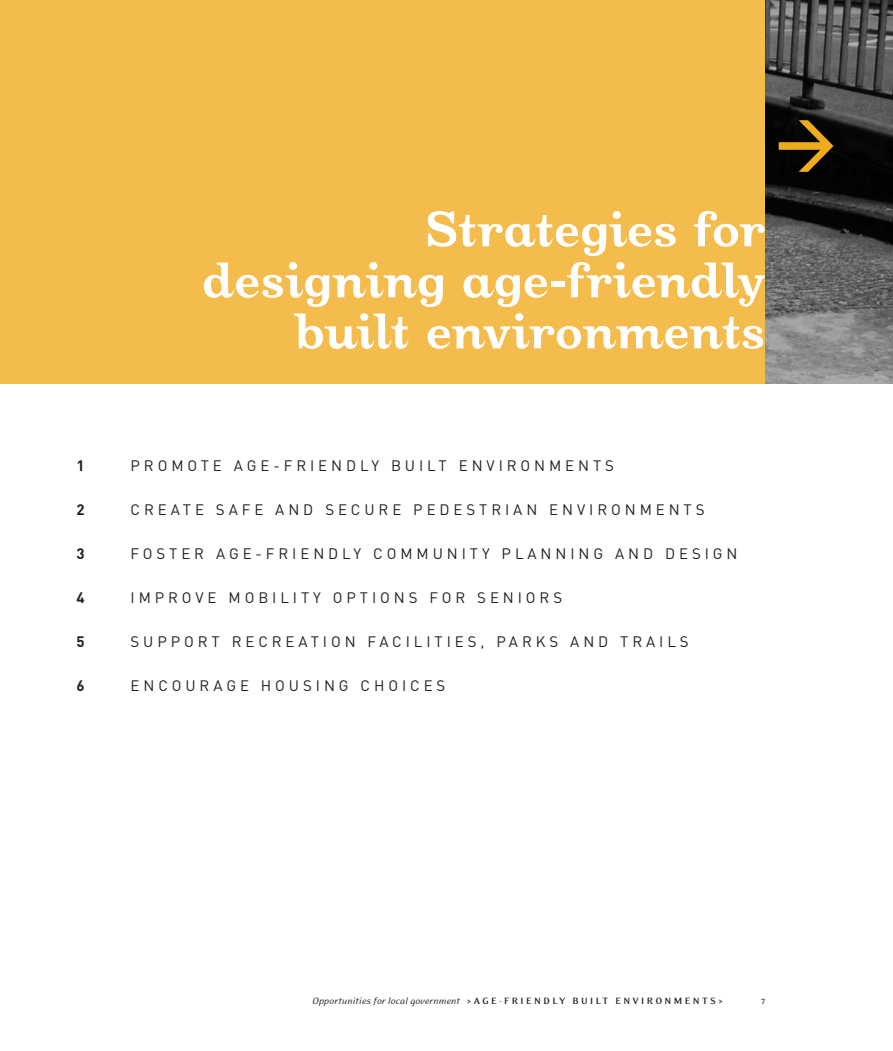
<style>
.page{position:relative;width:893px;height:1051px;background:#fff}
.page>*{position:absolute;margin:0;border:0;box-sizing:border-box;transform-origin:0 0}
.t1{font:700 54px/51px "Oxtail";letter-spacing:-.01em;color:#fff;text-align:right}
.t2{font:15px "DIN";letter-spacing:.26em;color:#231f20}
.t3{font:700 15px "DIN";color:#231f20}
.t4{font:italic 10.5px "Eidetic Modern";letter-spacing:-.015em;color:#231f20}
.t5{font:10.5px "Eidetic Modern";color:#231f20}
.s1{font-weight:700;font-style:normal}
</style>
<div class="page">
<div style="left:0;top:0;width:765px;height:383px;background:#f4bb4d"></div>
<img style="left:765px;top:0;width:128px;height:383px">
<img style="left:774px;top:114px;width:65px;height:63px">
<h1 class="t1" style="left:202px;top:208px;width:565px">Strategies for designing age-friendly built environments</h1>
<p class="t3" style="left:77px;top:460px;width:10px">1</p>
<p class="t2" style="left:131px;top:460px;width:485px">PROMOTE AGE-FRIENDLY BUILT ENVIRONMENTS</p>
<p class="t3" style="left:77px;top:504px;width:10px">2</p>
<p class="t2" style="left:131px;top:504px;width:576px">CREATE SAFE AND SECURE PEDESTRIAN ENVIRONMENTS</p>
<p class="t3" style="left:77px;top:548px;width:10px">3</p>
<p class="t2" style="left:131px;top:548px;width:609px">FOSTER AGE-FRIENDLY COMMUNITY PLANNING AND DESIGN</p>
<p class="t3" style="left:77px;top:592px;width:10px">4</p>
<p class="t2" style="left:131px;top:592px;width:433px">IMPROVE MOBILITY OPTIONS FOR SENIORS</p>
<p class="t3" style="left:77px;top:636px;width:10px">5</p>
<p class="t2" style="left:131px;top:636px;width:560px">SUPPORT RECREATION FACILITIES, PARKS AND TRAILS</p>
<p class="t3" style="left:77px;top:680px;width:10px">6</p>
<p class="t2" style="left:131px;top:680px;width:316px">ENCOURAGE HOUSING CHOICES</p>
<p class="t4" style="left:312px;top:996px;width:412px">Opportunities for local government <span class="s1">&gt;AGE-FRIENDLY BUILT ENVIRONMENTS&gt;</span></p>
<p class="t5" style="left:761px;top:996px;width:6px">7</p>
</div>
